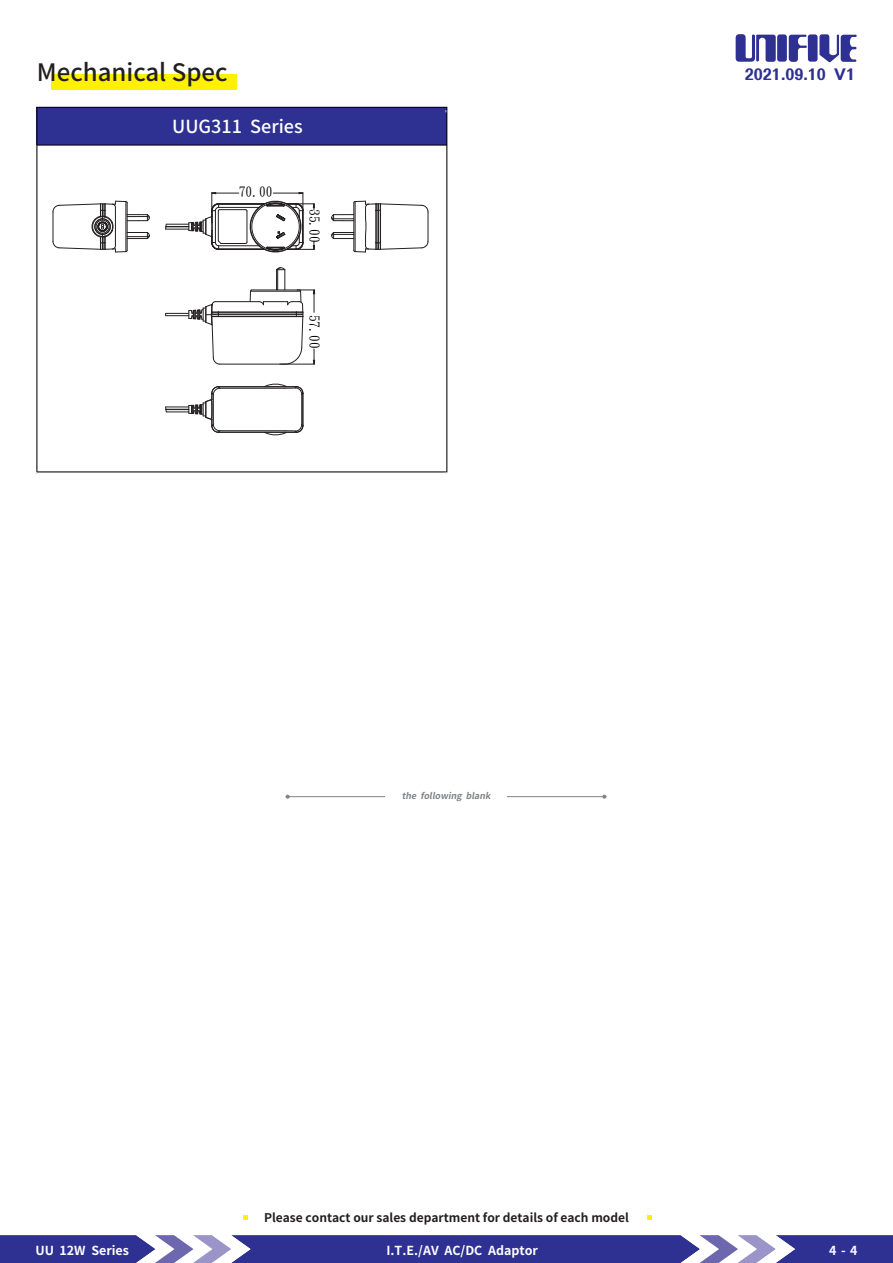
<style>
.page{position:relative;width:893px;height:1263px;background:#fff}
.page>*{position:absolute;margin:0;border:0;box-sizing:border-box;transform-origin:0 0}
.t1{font:500 24px "Noto Sans Hant";color:#231f20}
.t2{font:500 18px "Noto Sans Hant";color:#fff}
.t3{font:800 15.9px "M Elle HK";color:#2e3092}
.t4{font:13.5px "DF Kai Shu SB Estd BF";color:#030303}
.t5{font:700 12.45px "Noto Sans Hant";color:#fff}
.t6{font:700 12px "Noto Sans Hant";color:#231f20}
.t7{font:italic 700 8.85px "Noto Sans Hant";color:#808285}
</style>
<div class="page">
<hr style="left:286px;top:796px;width:99px;height:1px;background:#808285">
<hr style="left:507px;top:796px;width:99px;height:1px;background:#808285">
<svg style="left:36px;top:107px;width:411px;height:365px"></svg>
<svg style="left:819px;top:34px;width:38px;height:28px"></svg>
<div style="left:808px;top:34px;width:10px;height:28px;background:#2e3092;border-radius:3px"></div>
<svg style="left:789px;top:35px;width:18px;height:27px"></svg>
<div style="left:777px;top:34px;width:10px;height:28px;background:#2e3092;border-radius:3px"></div>
<svg style="left:736px;top:34px;width:40px;height:28px"></svg>
<svg style="left:0;top:1235px;width:893px;height:28px;background:#5152a4"></svg>
<svg style="left:243px;top:1215px;width:4px;height:5px"></svg>
<svg style="left:647px;top:1215px;width:5px;height:5px"></svg>
<svg style="left:331px;top:201px;width:98px;height:51px"></svg>
<svg style="left:52px;top:201px;width:98px;height:51px"></svg>
<svg style="left:165px;top:106px;width:150px;height:335px"></svg>
<div style="left:52px;top:75px;width:185px;height:15px;background:#fff101"></div>
<h1 class="t1" style="left:37px;top:59px;width:192px">Mechanical Spec</h1>
<h2 class="t2" style="left:172px;top:116px;width:132px">UUG311 Series</h2>
<p class="t4" style="left:239px;top:185px;width:35px">70.00</p>
<p class="t4" style="left:321px;top:209px;width:35px;rotate:90deg">35.00</p>
<p class="t4" style="left:321px;top:315px;width:35px;rotate:90deg">57.00</p>
<p class="t7" style="left:402px;top:791px;width:95px">thefollowingblank</p>
<h3 class="t3" style="left:745px;top:63px;width:112px">2021.09.10 V1</h3>
<p class="t6" style="left:264px;top:1211px;width:366px">Please contact our sales department for details of each model</p>
<p class="t5" style="left:386px;top:1243px;width:153px">I.T.E./AV AC/DC Adaptor</p>
<p class="t5" style="left:35px;top:1243px;width:95px">UU 12W Series</p>
<p class="t5" style="left:829px;top:1243px;width:30px">4-4</p>
</div>
